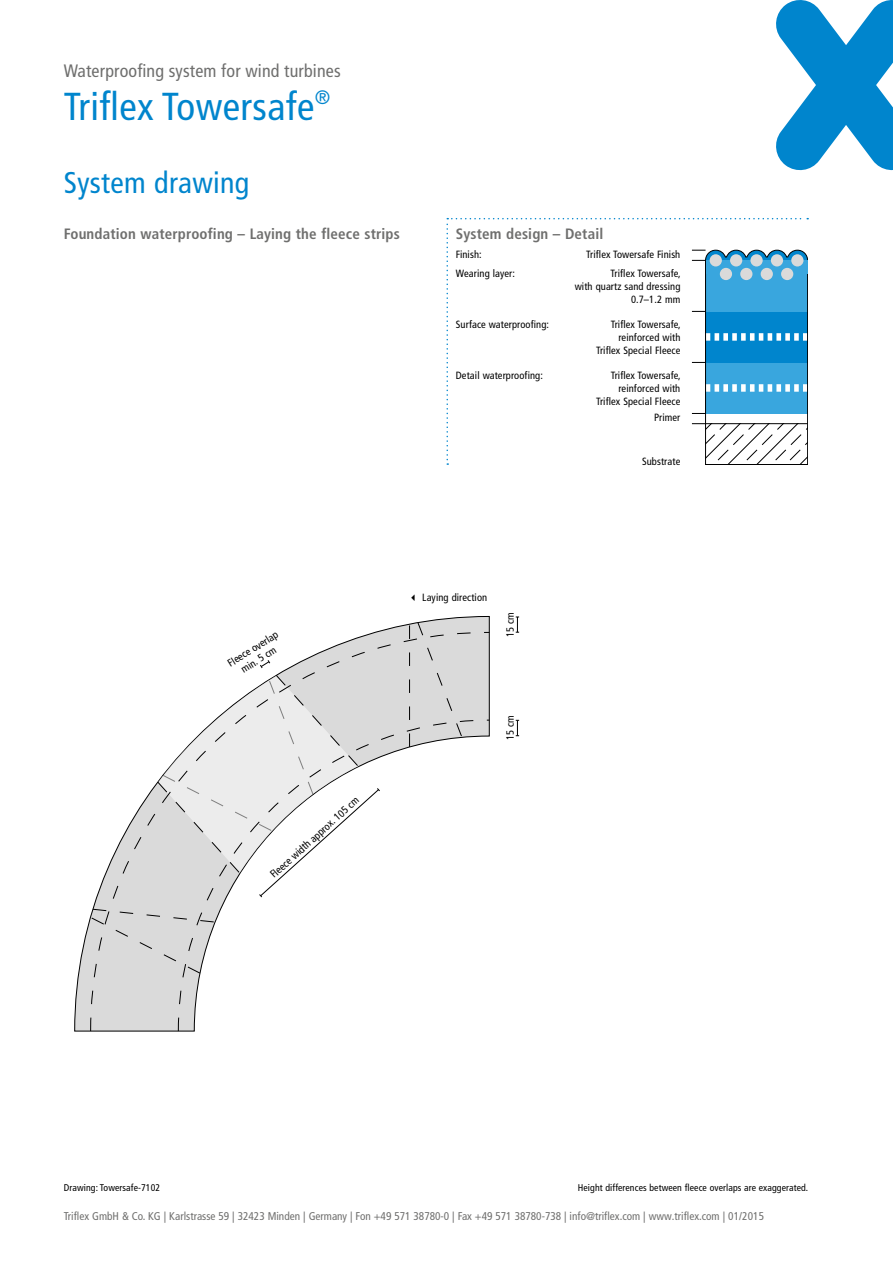
<style>
.page{position:relative;width:893px;height:1263px;background:#fff}
.page>*{position:absolute;margin:0;border:0;box-sizing:border-box;transform-origin:0 0}
.t1{font:condensed 39px "Frutiger LT Pro";letter-spacing:.01em;color:#0085cd}
.t2{font:condensed 30px "Frutiger LT Pro";letter-spacing:.01em;color:#0085cd}
.t3{font:condensed 18px "Frutiger LT Pro";letter-spacing:.01em;color:#6f6f6e}
.t4{font:700 condensed 15px "Frutiger LT Pro";letter-spacing:.01em;color:#6f6f6e}
.t5{font:condensed 11.25px "Frutiger LT Pro";color:#6f6f6e}
.t6{font:condensed 10.5px/12.8px "Frutiger LT Pro";letter-spacing:.01em;color:#000;text-align:right}
.t7{font:condensed 9.75px "Frutiger LT Pro";letter-spacing:.01em;color:#000}
</style>
<div class="page">
<svg style="left:776px;top:0;width:117px;height:170px"></svg>
<svg style="left:74px;top:616px;width:416px;height:415px"></svg>
<svg style="left:417px;top:622px;width:46px;height:10px"></svg>
<svg style="left:90px;top:632px;width:400px;height:399px"></svg>
<svg style="left:157px;top:659px;width:224px;height:239px"></svg>
<svg style="left:516px;top:617px;width:3px;height:16px"></svg>
<svg style="left:516px;top:720px;width:3px;height:16px"></svg>
<svg style="left:446px;top:218px;width:362px;height:247px"></svg>
<h3 class="t3" style="left:64px;top:61px;width:279px">Waterproofing system for wind turbines</h3>
<h1 class="t1" style="left:64px;top:84px;width:268px">Triflex Towersafe<sup>®</sup></h1>
<h2 class="t2" style="left:64px;top:165px;width:187px">System drawing</h2>
<h3 class="t4" style="left:64px;top:224px;width:338px">Foundation waterproofing – Laying the fleece strips</h3>
<h3 class="t4" style="left:456px;top:224px;width:149px">System design – Detail</h3>
<p class="t6" style="left:456px;top:248px;width:27px">Finish:</p>
<p class="t6" style="left:586px;top:248px;width:96px">Triflex Towersafe Finish</p>
<p class="t6" style="left:456px;top:267px;width:61px">Wearing layer:</p>
<p class="t6" style="left:575px;top:267px;width:107px">Triflex Towersafe,<br>with quartz sand dressing<br>0.7–1.2 mm</p>
<p class="t6" style="left:456px;top:318px;width:95px">Surface waterproofing:</p>
<p class="t6" style="left:596px;top:318px;width:86px">Triflex Towersafe, reinforced with<br>Triflex Special Fleece</p>
<p class="t6" style="left:456px;top:369px;width:89px">Detail waterproofing:</p>
<p class="t6" style="left:596px;top:369px;width:86px">Triflex Towersafe, reinforced with<br>Triflex Special Fleece</p>
<p class="t6" style="left:654px;top:411px;width:28px">Primer</p>
<p class="t6" style="left:642px;top:455px;width:40px">Substrate</p>
<p class="t6" style="left:225px;top:658px;width:59px;rotate:-32deg">Fleece overlap</p>
<p class="t6" style="left:239px;top:664px;width:41px;rotate:-32deg">min. 5 cm</p>
<p class="t6" style="left:268px;top:871px;width:117px;rotate:-42deg">Fleece width approx. 105 cm</p>
<p class="t6" style="left:409px;top:591px;width:80px">✓ Laying direction</p>
<p class="t6" style="left:504px;top:637px;width:26px;rotate:-90deg">15 cm</p>
<p class="t6" style="left:504px;top:740px;width:26px;rotate:-90deg">15 cm</p>
<p class="t7" style="left:64px;top:1181px;width:98px">Drawing: Towersafe-7102</p>
<p class="t7" style="left:578px;top:1181px;width:232px">Height differences between fleece overlaps are exaggerated.</p>
<p class="t5" style="left:64px;top:1210px;width:702px">Triflex GmbH &amp; Co. KG | Karlstrasse 59 | 32423 Minden | Germany | Fon +49 571 38780-0 | Fax +49 571 38780-738 | info@triflex.com | www.triflex.com | 01/2015</p>
</div>
